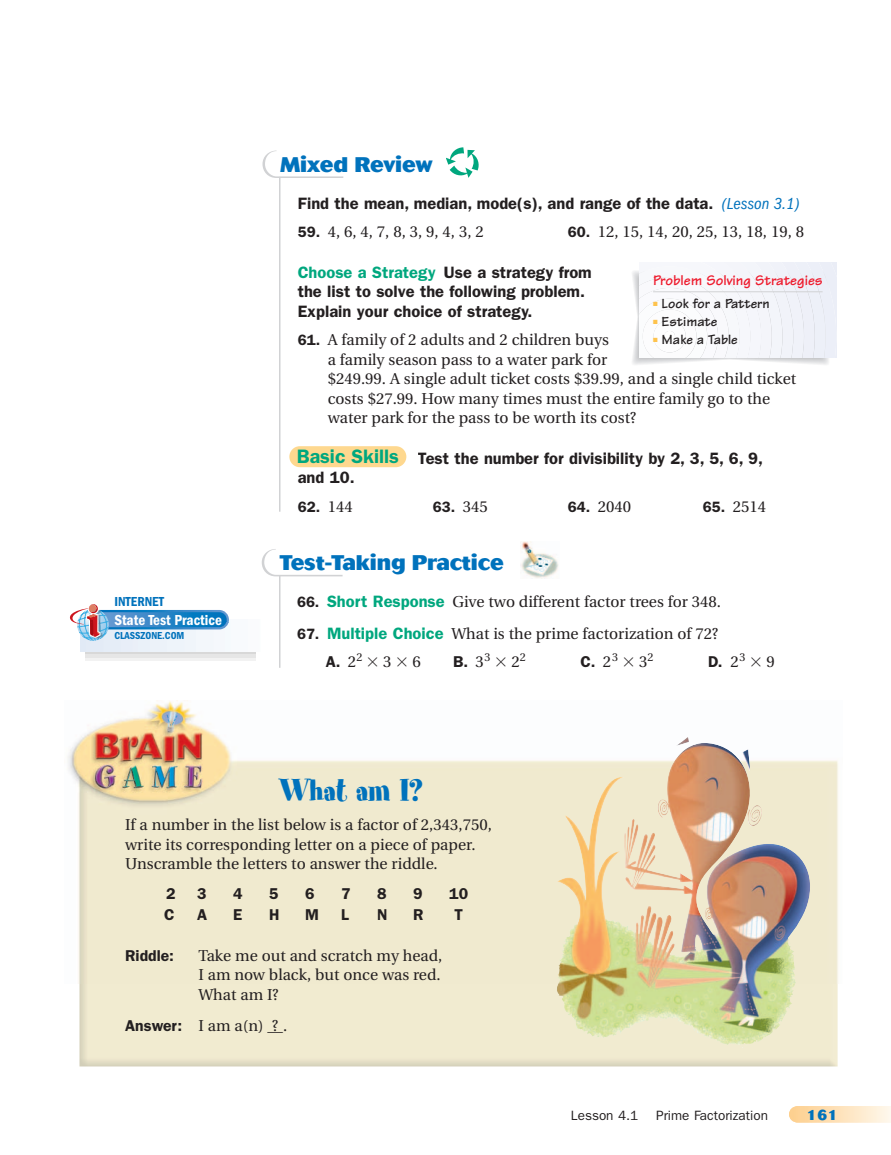
<style>
.page{position:relative;width:891px;height:1155px;background:#fff}
.page>*{position:absolute;margin:0;border:0;box-sizing:border-box;transform-origin:0 0}
.t1{font:36px "Spumoni LP";color:#0072bc}
.t2{font:800 21px "Cosmos";color:#0072bc}
.t3{font:600 19.5px "Franklin Gothic";color:#00a77e}
.t4{font:600 16.5px/19.5px "Franklin Gothic";color:#231f20}
.t5{font:15.75px/19.5px "Utopia";color:#231f20}
.t6{font:600 15.75px "Franklin Gothic";color:#231f20}
.t7{font:700 15px "Tekton";color:#ee1b2d}
.t8{font:600 condensed 15px "Franklin Gothic";color:#fff}
.t9{font:600 15px "Franklin Gothic";color:#231f20}
.t10{font:700 14.25px "Tekton";color:#231f20}
.t11{font:800 14.25px "Cosmos";color:#0072bc}
.t12{font:13.5px "Franklin Gothic";color:#231f20}
.t13{font:600 condensed 13.5px "Franklin Gothic";color:#0072bc}
.t14{font:600 condensed 10.5px "Franklin Gothic";color:#0072bc}
.s1{font-weight:400;font-style:italic;font-stretch:condensed;color:#0072bc}
.s2{font-family:"Franklin Gothic";font-weight:600;font-size:15px}
.s3{color:#00a77e}
.s4{font-family:"Utopia";font-weight:400;font-size:15.75px}
.s5{color:#fec34d}
.s6{font-family:"Franklin Gothic";font-weight:600;font-size:16.5px;color:#00a77e}
.s7{font-family:"Franklin Gothic";font-weight:600}
.s8{font-family:"Mathematical Pi One"}
.s9{font-family:"Utopia";font-weight:400}
.s10{font-family:"Mathematical Pi One";font-weight:400}
</style>
<div class="page">
<img style="left:78px;top:983px;width:760px;height:84px">
<img style="left:68px;top:701px;width:771px;height:282px">
<svg style="left:789px;top:1106px;width:11px;height:16px"></svg>
<div style="left:289px;top:446px;width:117px;height:21px;background:#fed88f;border-radius:10px"></div>
<svg style="left:262px;top:150px;width:81px;height:28px"></svg>
<hr style="left:279px;top:177px;width:2px;height:334px;background:#d1d2d4">
<svg style="left:262px;top:549px;width:81px;height:27px"></svg>
<hr style="left:279px;top:575px;width:2px;height:92px;background:#d1d2d4">
<hr style="left:85px;top:657px;width:171px;height:3px;background:#f2f2f2">
<hr style="left:85px;top:654px;width:171px;height:3px;background:#e6e6e6">
<hr style="left:85px;top:651px;width:171px;height:3px;background:#d8d8d8">
<img style="left:109px;top:610px;width:120px;height:19px">
<img style="left:109px;top:612px;width:118px;height:15px">
<svg style="left:70px;top:604px;width:39px;height:36px"></svg>
<svg style="left:447px;top:148px;width:32px;height:30px"></svg>
<img style="left:521px;top:542px;width:38px;height:36px">
<svg style="left:639px;top:263px;width:198px;height:95px"></svg>
<div style="left:664px;top:331px;width:11px;height:10px;background:#fff;border-radius:50%"></div>
<hr style="left:653px;top:291px;width:170px;height:1px;background:#d1d2d4">
<img style="left:564px;top:776px;width:127px;height:169px">
<h2 class="t2" style="left:280px;top:157px;width:153px">Mixed Review</h2>
<p class="t4" style="left:298px;top:195px;width:503px">Find the mean, median, mode(s), and range of the data. <span class="s1">(Lesson 3.1)</span></p>
<p class="t5" style="left:298px;top:223px;width:188px"><span class="s2">59.</span> 4, 6, 4, 7, 8, 3, 9, 4, 3, 2</p>
<p class="t5" style="left:568px;top:223px;width:238px"><span class="s2">60.</span> 12, 15, 14, 20, 25, 13, 18, 19, 8</p>
<p class="t4" style="left:298px;top:264px;width:296px"><span class="s3">Choose a Strategy</span> Use a strategy from the list to solve the following problem.<br>Explain your choice of strategy.</p>
<p class="t5" style="left:328px;top:331px;width:470px;text-indent:-30px"><span class="s2">61.</span> A family of 2 adults and 2 children buys<br>a family season pass to a water park for<br>$249.99. A single adult ticket costs $39.99, and a single child ticket costs $27.99. How many times must the entire family go to the water park for the pass to be worth its cost?</p>
<p class="t4" style="left:418px;top:450px;width:347px">Test the number for divisibility by 2, 3, 5, 6, 9,</p>
<p class="t4" style="left:298px;top:469px;width:58px">and 10.</p>
<p class="t9" style="left:298px;top:501px;width:57px">62. <span class="s4">144</span></p>
<p class="t9" style="left:433px;top:501px;width:57px">63. <span class="s4">345</span></p>
<p class="t5" style="left:568px;top:498px;width:65px"><span class="s2">64.</span> 2040</p>
<p class="t5" style="left:703px;top:498px;width:65px"><span class="s2">65.</span> 2514</p>
<p class="t7" style="left:653px;top:275px;width:171px">Problem Solving Strategies</p>
<p class="t10" style="left:653px;top:298px;width:118px"><span class="s5">■</span> Look for a Pattern</p>
<p class="t10" style="left:653px;top:316px;width:66px"><span class="s5">■</span> Estimate</p>
<p class="t10" style="left:653px;top:334px;width:86px"><span class="s5">■</span> Make a Table</p>
<p class="t3" style="left:297px;top:450px;width:104px">Basic Skills</p>
<p class="t13" style="left:114px;top:597px;width:51px">INTERNET</p>
<p class="t8" style="left:114px;top:614px;width:109px">State Test Practice</p>
<p class="t14" style="left:114px;top:632px;width:72px">CLASSZONE.COM</p>
<h2 class="t2" style="left:280px;top:555px;width:226px">Test-Taking Practice</h2>
<p class="t5" style="left:297px;top:593px;width:426px"><span class="s2">66.</span> <span class="s6">Short Response</span> Give two different factor trees for 348.</p>
<p class="t5" style="left:326px;top:620px;width:394px;line-height:28.5px;text-indent:-29px"><span class="s2">67.</span> <span class="s6">Multiple Choice</span> What is the prime factorization of 72?<br><span class="s7">A.</span> 2<sup>2</sup><span class="s8">-</span>3 <span class="s8">-</span>6</p>
<p class="t6" style="left:453px;top:656px;width:74px">B. <span class="s9">3</span><sup>3</sup> <span class="s10">-</span><span class="s9">2</span><sup>2</sup></p>
<p class="t6" style="left:581px;top:656px;width:74px">C. <span class="s9">2</span><sup>3</sup> <span class="s10">-</span><span class="s9">3</span><sup>2</sup></p>
<p class="t6" style="left:708px;top:656px;width:68px">D. <span class="s9">2</span><sup>3</sup><span class="s10">-</span><span class="s9">9</span></p>
<h1 class="t1" style="left:279px;top:766px;width:146px">What am I?</h1>
<p class="t5" style="left:125px;top:816px;width:368px">If a number in the list below is a factor of 2,343,750, write its corresponding letter on a piece of paper.<br>Unscramble the letters to answer the riddle.</p>
<p class="t6" style="left:166px;top:888px;width:11px">2</p>
<p class="t6" style="left:197px;top:888px;width:11px">3</p>
<p class="t6" style="left:233px;top:888px;width:11px">4</p>
<p class="t6" style="left:269px;top:888px;width:11px">5</p>
<p class="t6" style="left:305px;top:888px;width:11px">6</p>
<p class="t6" style="left:341px;top:888px;width:11px">7</p>
<p class="t6" style="left:377px;top:888px;width:11px">8</p>
<p class="t6" style="left:413px;top:888px;width:11px">9</p>
<p class="t6" style="left:449px;top:888px;width:20px">10</p>
<p class="t6" style="left:164px;top:909px;width:12px">C</p>
<p class="t6" style="left:197px;top:909px;width:12px">A</p>
<p class="t6" style="left:233px;top:909px;width:11px">E</p>
<p class="t6" style="left:269px;top:909px;width:12px">H</p>
<p class="t6" style="left:305px;top:909px;width:15px">M</p>
<p class="t6" style="left:341px;top:909px;width:9px">L</p>
<p class="t6" style="left:377px;top:909px;width:12px">N</p>
<p class="t6" style="left:413px;top:909px;width:12px">R</p>
<p class="t6" style="left:454px;top:909px;width:10px">T</p>
<p class="t6" style="left:125px;top:950px;width:50px">Riddle:</p>
<p class="t5" style="left:199px;top:947px;width:245px;text-align:justify">Take me out and scratch my head, I am now black, but once was red.<br>What am I?</p>
<p class="t5" style="left:125px;top:1017px;width:164px"><span class="s7">Answer:</span> I am a(n) _?_.</p>
<p class="t12" style="left:571px;top:1110px;width:69px">Lesson 4.1</p>
<p class="t12" style="left:656px;top:1110px;width:113px">Prime Factorization</p>
<p class="t11" style="left:807px;top:1109px;width:32px">161</p>
</div>
